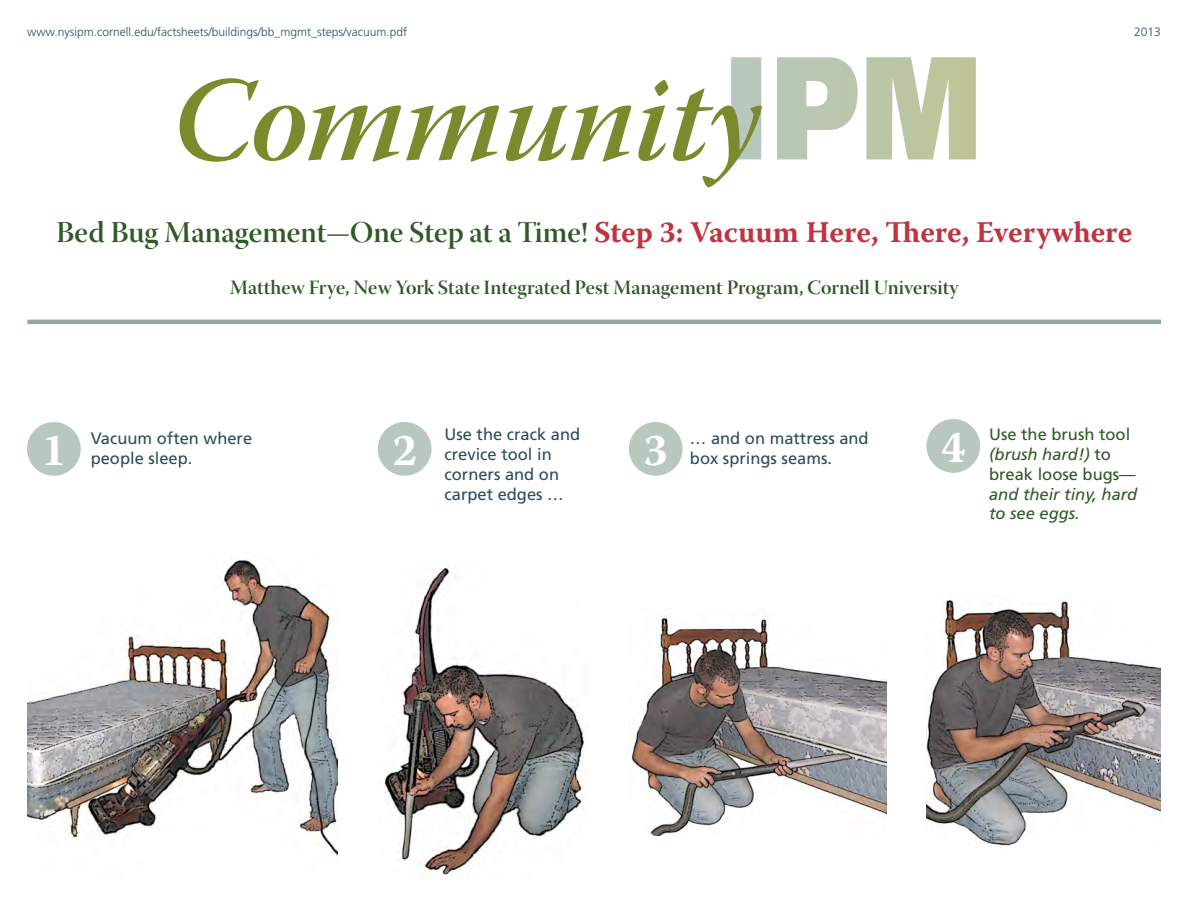
<style>
.page{position:relative;width:1188px;height:918px;background:#fff}
.page>*{position:absolute;margin:0;border:0;box-sizing:border-box;transform-origin:0 0}
.t1{font:120px "Warnock Pro Semibold It Subh";letter-spacing:-.005em;color:#7c8a2e}
.t2{font:700 45px "Warnock Pro";color:#fff}
.t3{font:700 30px "Warnock Pro";color:#c0333f}
.t4{font:20.25px "Warnock Pro Semibold Disp";color:#2f5926}
.t5{font:16.5px/19.8px "Frutiger LT Std";color:#2b4d5a}
.t6{font:16.5px/19.8px "Frutiger LT Std";color:#2f5926}
.t7{font:italic 16.5px/19.8px "Frutiger LT Std";color:#2f5926}
.t8{font:300 12px "Frutiger LT Std";color:#2b4d5a}
.s1{font-family:"Warnock Pro Semibold Disp";font-weight:400;color:#2f5926}
.s2{font-style:italic}
</style>
<div class="page">
<img style="left:27px;top:560px;width:310px;height:296px">
<img style="left:384px;top:567px;width:200px;height:311px">
<img style="left:631px;top:615px;width:255px;height:220px">
<img style="left:926px;top:598px;width:235px;height:248px">
<div style="left:926px;top:419px;width:54px;height:54px;background:#b8c8bf;border-radius:50%"></div>
<svg style="left:731px;top:57px;width:245px;height:102px"></svg>
<div style="left:27px;top:422px;width:54px;height:54px;background:#b8c8bf;border-radius:50%"></div>
<div style="left:378px;top:422px;width:54px;height:54px;background:#b8c8bf;border-radius:50%"></div>
<div style="left:629px;top:422px;width:54px;height:54px;background:#b8c8bf;border-radius:50%"></div>
<hr style="left:27px;top:320px;width:1134px;height:4px;background:#91aa9d">
<p class="t8" style="left:27px;top:25px;width:382px">www.nysipm.cornell.edu/factsheets/buildings/bb_mgmt_steps/vacuum.pdf</p>
<h1 class="t1" style="left:172px;top:48px;width:591px">Community</h1>
<p class="t8" style="left:1134px;top:25px;width:28px">2013</p>
<h3 class="t3" style="left:56px;top:214px;width:1078px"><span class="s1">Bed Bug Management—One Step at a Time!</span> Step 3: Vacuum Here, There, Everywhere</h3>
<p class="t4" style="left:230px;top:275px;width:730px">Matthew Frye, New York State Integrated Pest Management Program, Cornell University</p>
<h2 class="t2" style="left:42px;top:424px;width:26px">1</h2>
<p class="t5" style="left:91px;top:428px;width:163px">Vacuum often where people sleep.</p>
<h2 class="t2" style="left:392px;top:424px;width:26px">2</h2>
<p class="t5" style="left:445px;top:425px;width:137px">Use the crack and crevice tool in corners and on carpet edges …</p>
<h2 class="t2" style="left:644px;top:424px;width:26px">3</h2>
<p class="t5" style="left:690px;top:428px;width:180px">… and on mattress and box springs seams.</p>
<h2 class="t2" style="left:941px;top:421px;width:26px">4</h2>
<p class="t6" style="left:989px;top:425px;width:148px">Use the brush tool <span class="s2">(brush hard!)</span> to break loose bugs—</p>
<p class="t7" style="left:989px;top:484px;width:150px">and their tiny, hard to see eggs.</p>
</div>
